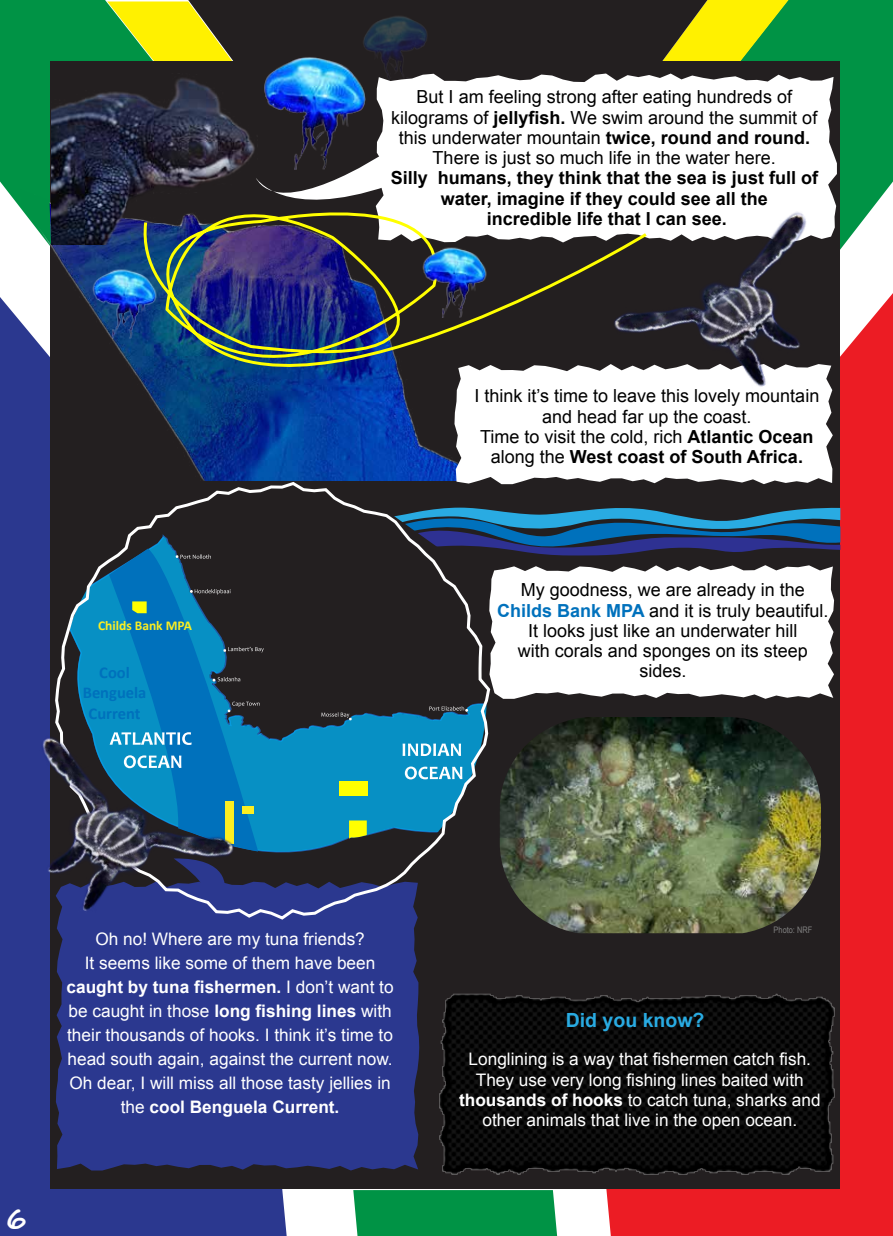
<style>
.page{position:relative;width:893px;height:1236px;background:#fff}
.page>*{position:absolute;margin:0;border:0;box-sizing:border-box;transform-origin:0 0}
.t1{font:700 30px "Segoe Print";color:#fff}
.t2{font:700 19.5px "Arial";color:#29abe2}
.t3{font:18px/20.2px "Arial";color:#000;text-align:center}
.t4{font:700 18px/20.2px "Arial";color:#000;text-align:center}
.t5{font:17.25px/24px "Arial";color:#fff;text-align:center}
.t6{font:700 16.5px/20.2px "Calibri";color:#0071bc;text-align:center}
.t7{font:700 13.5px "Calibri";color:#fcee21}
.t8{font:9px "Arial Narrow";color:#808080}
.s1{font-weight:700}
.s2{font-weight:700;color:#0071bc}
</style>
<div class="page">
<div style="left:0;top:297px;width:286px;height:939px;background:#2b388f"></div>
<div style="left:610px;top:294px;width:282px;height:942px;background:#ec1c24"></div>
<div style="left:353px;top:1190px;width:204px;height:46px;background:#009345"></div>
<div style="left:51px;top:62px;width:789px;height:1128px;background:#231f20"></div>
<img style="left:27px;top:255px;width:427px;height:226px">
<img style="left:98px;top:255px;width:496px;height:184px">
<svg style="left:0;top:0;width:892px;height:255px"></svg>
<img style="left:85px;top:261px;width:79px;height:78px">
<img style="left:415px;top:240px;width:80px;height:77px">
<svg style="left:454px;top:364px;width:378px;height:120px;background:#ececec"></svg>
<img style="left:594px;top:200px;width:279px;height:239px">
<svg style="left:492px;top:507px;width:348px;height:49px"></svg>
<div style="left:492px;top:565px;width:342px;height:134px;background:#fff"></div>
<img style="left:500px;top:717px;width:320px;height:216px">
<img style="left:384px;top:940px;width:506px;height:290px">
<div style="left:56px;top:921px;width:363px;height:250px;background:#2b388f"></div>
<svg style="left:54px;top:480px;width:438px;height:441px"></svg>
<img style="left:0;top:725px;width:252px;height:239px">
<svg style="left:173px;top:857px;width:57px;height:35px"></svg>
<p class="t7" style="left:98px;top:617px;width:95px">Childs Bank MPA</p>
<p class="t6" style="left:83px;top:663px;width:65px">Cool<br>Benguela<br>Current</p>
<p class="t3" style="left:391px;top:87px;width:427px">But I am feeling strong after eating hundreds of kilograms of <span class="s1">jellyfish.</span> We swim around the summit of this underwater mountain <span class="s1">twice, round and round.<br></span>There is just so much life in the water here.</p>
<p class="t4" style="left:390px;top:168px;width:429px">Silly humans, they think that the sea is just full of water, imagine if they could see all the<br>incredible life that I can see.</p>
<p class="t3" style="left:474px;top:386px;width:346px">I think it’s time to leave this lovely mountain and head far up the coast.<br>Time to visit the cold, rich <span class="s1">Atlantic Ocean </span>along the <span class="s1">West coast of South Africa.</span></p>
<p class="t3" style="left:497px;top:580px;width:333px">My goodness, we are already in the<br><span class="s2">Childs Bank MPA</span> and it is truly beautiful.<br>It looks just like an underwater hill<br>with corals and sponges on its steep sides.</p>
<h1 class="t1" style="left:6px;top:1191px;width:23px">6</h1>
<p class="t5" style="left:67px;top:927px;width:328px">Oh no! Where are my tuna friends?<br>It seems like some of them have been <span class="s1">caught by tuna fishermen.</span> I don’t want to be caught in those <span class="s1">long fishing lines</span> with their thousands of hooks. I think it’s time to head south again, against the current now.<br>Oh dear, I will miss all those tasty jellies in the <span class="s1">cool Benguela Current.</span></p>
<p class="t8" style="left:773px;top:923px;width:40px">Photo: NRF</p>
<p class="t2" style="left:565px;top:1007px;width:140px">Did you know?</p>
<p class="t5" style="left:459px;top:1049px;width:363px;line-height:20.2px">Longlining is a way that fishermen catch fish.<br>They use very long fishing lines baited with <span class="s1">thousands of hooks</span> to catch tuna, sharks and other animals that live in the open ocean.</p>
</div>
